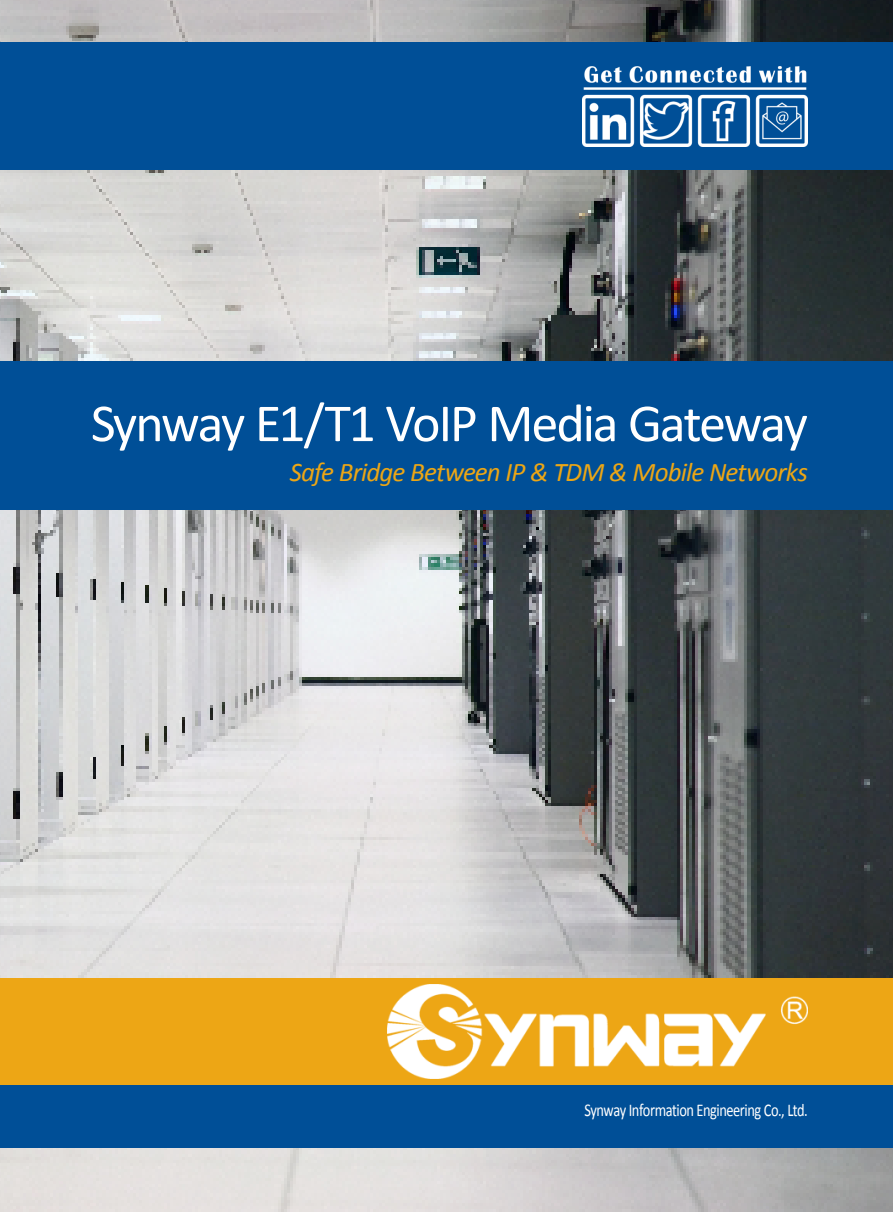
<style>
.page{position:relative;width:893px;height:1212px;background:#fff}
.page>*{position:absolute;margin:0;border:0;box-sizing:border-box;transform-origin:0 0}
.t1{font:54px "Calibri";letter-spacing:-.045em;color:#fff}
.t2{font:italic 27px "Calibri";letter-spacing:-.03em;color:#eca615}
.t3{font:18px "Calibri";letter-spacing:-.035em;color:#fff;scale:.8 1}
</style>
<div class="page">
<img style="left:0;top:0;width:893px;height:1212px">
<div style="left:0;top:43px;width:893px;height:127px;background:#004f97"></div>
<img style="left:583px;top:66px;width:225px;height:81px">
<div style="left:0;top:361px;width:893px;height:149px;background:#004f97"></div>
<div style="left:0;top:1084px;width:893px;height:64px;background:#004f97"></div>
<div style="left:0;top:978px;width:893px;height:106px;background:#eda615"></div>
<img style="left:388px;top:984px;width:420px;height:94px">
<h1 class="t1" style="left:91px;top:389px;width:719px">Synway E1/T1 VoIP Media Gateway</h1>
<p class="t2" style="left:290px;top:453px;width:520px">Safe Bridge Between IP &amp; TDM &amp; Mobile Networks</p>
<p class="t3" style="left:584px;top:1098px;width:281px">Synway Information Engineering Co., Ltd.</p>
</div>
